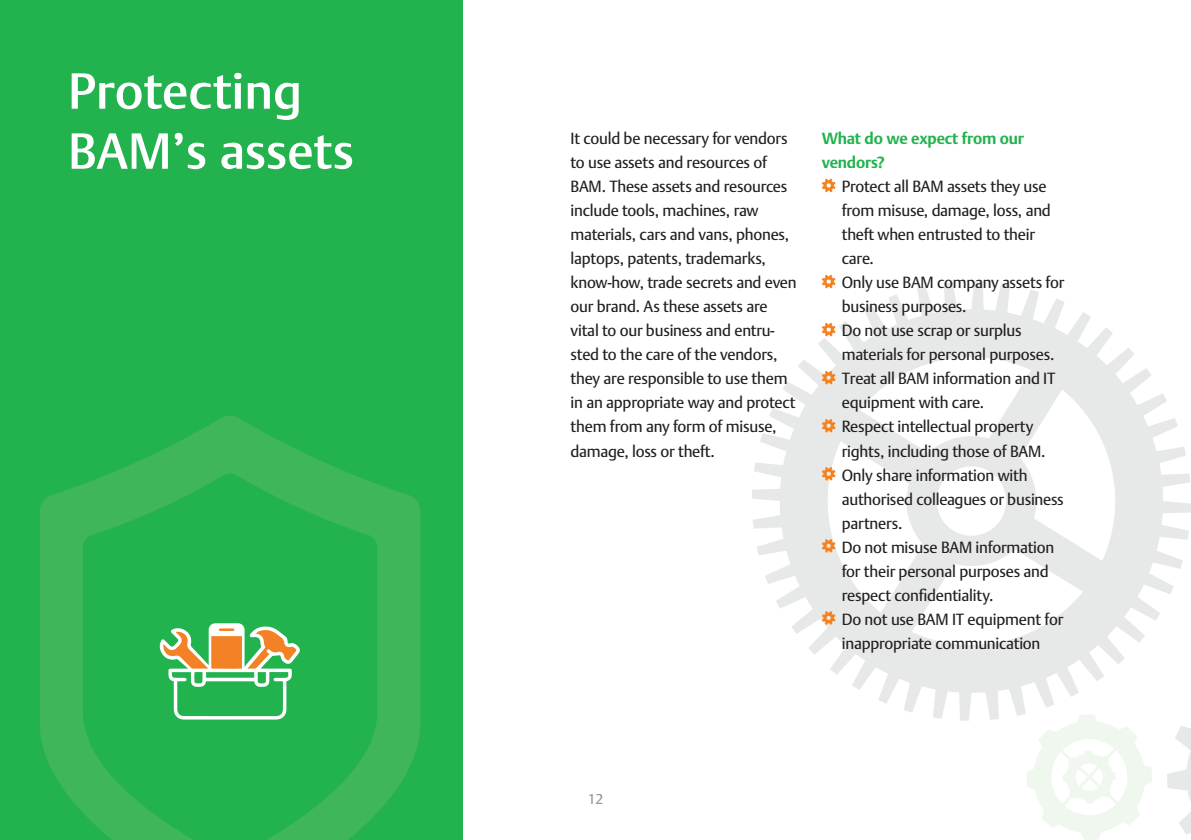
<style>
.page{position:relative;width:1191px;height:840px;background:#fff}
.page>*{position:absolute;margin:0;border:0;box-sizing:border-box;transform-origin:0 0}
.t1{font:500 50px/60px "DTL Argo TOT";color:#fff}
.t2{font:16px/24px "DTL Argo TOT";letter-spacing:-.015em;color:#231f20}
.t3{font:700 16px/24px "DTL Argo TOT";letter-spacing:-.015em;color:#22b24e}
.t4{font:14px "DTL Argo TOT";color:#939598}
</style>
<div class="page">
<div style="left:0;top:0;width:462px;height:839px;background:#22b24e"></div>
<svg style="left:40px;top:415px;width:380px;height:424px"></svg>
<svg style="left:1167px;top:726px;width:24px;height:109px"></svg>
<svg style="left:1027px;top:720px;width:125px;height:119px"></svg>
<svg style="left:752px;top:281px;width:439px;height:439px"></svg>
<svg style="left:822px;top:178px;width:13px;height:14px"></svg>
<svg style="left:822px;top:274px;width:13px;height:14px"></svg>
<svg style="left:822px;top:322px;width:13px;height:14px"></svg>
<svg style="left:822px;top:370px;width:13px;height:14px"></svg>
<svg style="left:822px;top:418px;width:13px;height:14px"></svg>
<svg style="left:822px;top:466px;width:13px;height:14px"></svg>
<svg style="left:822px;top:538px;width:13px;height:14px"></svg>
<svg style="left:822px;top:610px;width:13px;height:14px"></svg>
<svg style="left:160px;top:623px;width:140px;height:96px"></svg>
<h1 class="t1" style="left:68px;top:61px;width:287px">Protecting<br>BAM’s assets</h1>
<p class="t2" style="left:570px;top:127px;width:227px">It could be necessary for vendors to use assets and resources of<br>BAM. These assets and resources include tools, machines, raw materials, cars and vans, phones, laptops, patents, trademarks, know-how, trade secrets and even our brand. As these assets are vital to our business and entru&shy;sted to the care of the vendors, they are responsible to use them in an appropriate way and protect them from any form of misuse, damage, loss or theft.</p>
<p class="t3" style="left:822px;top:127px;width:204px">What do we expect from our vendors?</p>
<p class="t2" style="left:841px;top:175px;width:224px">Protect all BAM assets they use from misuse, damage, loss, and theft when entrusted to their care.<br>Only use BAM company assets for business purposes.<br>Do not use scrap or surplus materials for personal purposes.<br>Treat all BAM information and IT equipment with care.<br>Respect intellectual property rights, including those of BAM.<br>Only share information with authorised colleagues or business partners.<br>Do not misuse BAM information for their personal purposes and respect confidentiality.<br>Do not use BAM IT equipment for inappropriate communication</p>
<p class="t4" style="left:587px;top:790px;width:17px">12</p>
</div>
